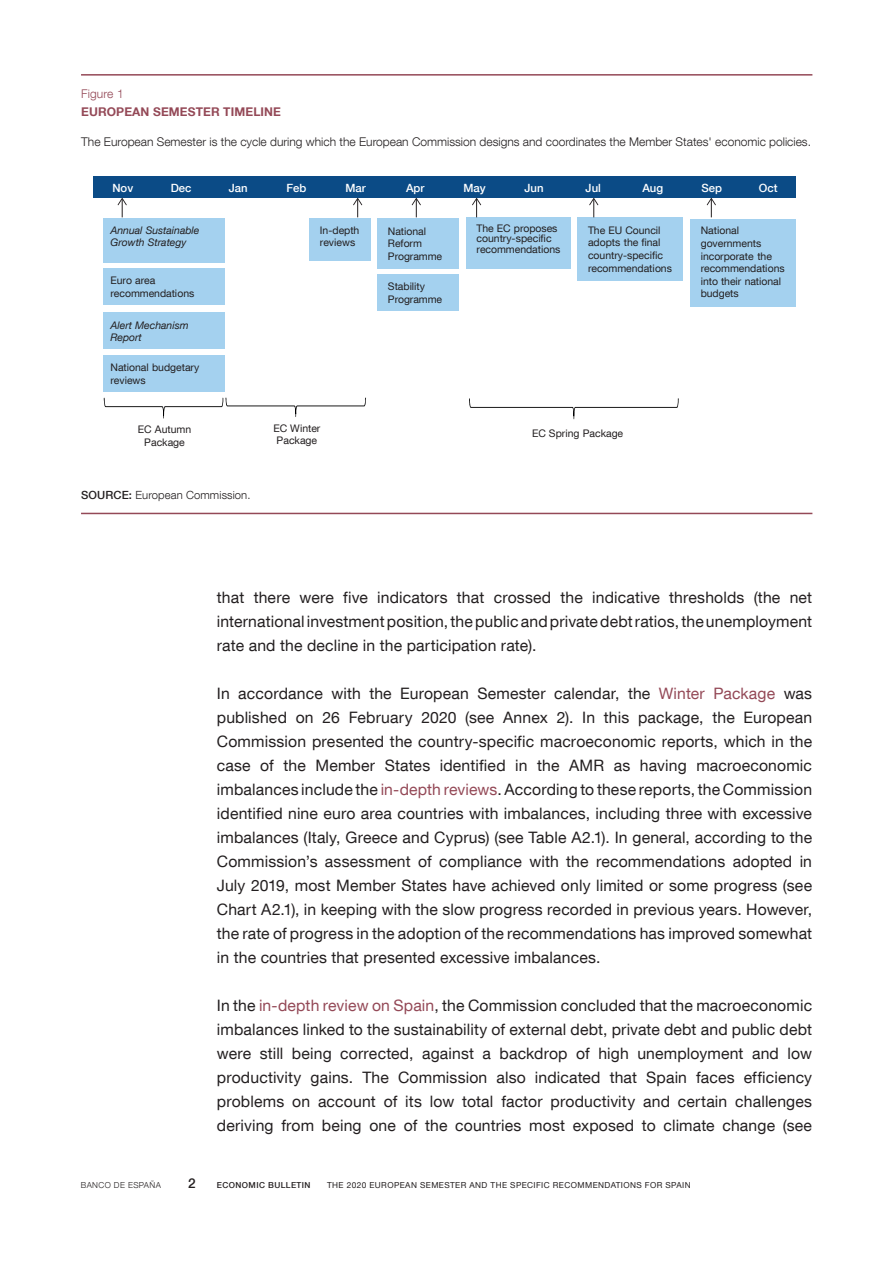
<style>
.page{position:relative;width:893px;height:1263px;background:#fff}
.page>*{position:absolute;margin:0;border:0;box-sizing:border-box;transform-origin:0 0}
.t1{font:15.75px/24px "Bd E Neue Helvetica";letter-spacing:.01em;color:#231f20;text-align:justify}
.t2{font:500 13.5px "Bd E Neue Helvetica";color:#231f20}
.t3{font:300 12px "Bd E Neue Helvetica";color:#231f20}
.t4{font:700 12px "Bd E Neue Helvetica";letter-spacing:.01em;color:#944957}
.t5{font:300 12px "Bd E Neue Helvetica";letter-spacing:.01em;color:#944957}
.t6{font:500 11.4px "Bd E Neue Helvetica";color:#fff}
.t7{font:300 11.25px "Bd E Neue Helvetica";letter-spacing:.01em;color:#231f20}
.t8{font:10.5px/12.6px "Bd E Neue Helvetica";letter-spacing:-.005em;color:#231f20}
.t9{font:italic 10.5px/12.6px "Bd E Neue Helvetica";letter-spacing:-.005em;color:#231f20}
.t10{font:8.25px "Bd E Neue Helvetica";letter-spacing:.05em;color:#231f20}
.t11{font:500 8.25px "Bd E Neue Helvetica";color:#231f20}
.t12{font:300 8.25px "Bd E Neue Helvetica";letter-spacing:.05em;color:#231f20}
.s1{font-weight:500}
.s2{color:#944957}
</style>
<div class="page">
<hr style="left:81px;top:74px;width:731px;height:2px;background:#944957">
<hr style="left:81px;top:513px;width:731px;height:1px;background:#944957">
<div style="left:93px;top:177px;width:703px;height:21px;background:#0b4b86"></div>
<svg style="left:469px;top:398px;width:210px;height:21px"></svg>
<div style="left:103px;top:218px;width:122px;height:44px;background:#a4d1ef"></div>
<div style="left:309px;top:218px;width:62px;height:43px;background:#a4d1ef"></div>
<div style="left:377px;top:218px;width:81px;height:51px;background:#a4d1ef"></div>
<div style="left:577px;top:218px;width:106px;height:63px;background:#a4d1ef"></div>
<div style="left:466px;top:218px;width:105px;height:51px;background:#a4d1ef"></div>
<div style="left:103px;top:313px;width:122px;height:36px;background:#a4d1ef"></div>
<div style="left:103px;top:268px;width:122px;height:37px;background:#a4d1ef"></div>
<div style="left:103px;top:355px;width:122px;height:37px;background:#a4d1ef"></div>
<div style="left:377px;top:274px;width:81px;height:36px;background:#a4d1ef"></div>
<svg style="left:104px;top:398px;width:262px;height:20px"></svg>
<div style="left:690px;top:219px;width:105px;height:87px;background:#a4d1ef"></div>
<svg style="left:589px;top:198px;width:9px;height:19px"></svg>
<svg style="left:707px;top:198px;width:9px;height:19px"></svg>
<svg style="left:472px;top:198px;width:9px;height:19px"></svg>
<svg style="left:412px;top:198px;width:9px;height:19px"></svg>
<svg style="left:353px;top:198px;width:9px;height:19px"></svg>
<svg style="left:118px;top:198px;width:9px;height:19px"></svg>
<p class="t5" style="left:81px;top:87px;width:44px">Figure 1</p>
<p class="t4" style="left:81px;top:104px;width:201px">EUROPEAN SEMESTER TIMELINE</p>
<p class="t3" style="left:81px;top:135px;width:731px">The European Semester is the cycle during which the European Commission designs and coordinates the Member States' economic policies.</p>
<p class="t6" style="left:112px;top:181px;width:22px">Nov</p>
<p class="t6" style="left:171px;top:181px;width:22px">Dec</p>
<p class="t6" style="left:229px;top:181px;width:20px">Jan</p>
<p class="t6" style="left:286px;top:181px;width:21px">Feb</p>
<p class="t6" style="left:345px;top:181px;width:22px">Mar</p>
<p class="t6" style="left:406px;top:181px;width:20px">Apr</p>
<p class="t6" style="left:463px;top:181px;width:24px">May</p>
<p class="t6" style="left:524px;top:181px;width:21px">Jun</p>
<p class="t6" style="left:586px;top:181px;width:17px">Jul</p>
<p class="t6" style="left:642px;top:181px;width:22px">Aug</p>
<p class="t6" style="left:701px;top:181px;width:22px">Sep</p>
<p class="t6" style="left:759px;top:181px;width:20px">Oct</p>
<p class="t8" style="left:477px;top:222px;width:85px;line-height:10.5px">The EC proposes country-specific recommendations</p>
<p class="t9" style="left:110px;top:223px;width:90px">Annual Sustainable<br>Growth Strategy</p>
<p class="t8" style="left:320px;top:223px;width:41px">In-depth reviews</p>
<p class="t8" style="left:388px;top:225px;width:56px">National<br>Reform<br>Programme</p>
<p class="t8" style="left:588px;top:223px;width:85px">The EU Council adopts the final country-specific recommendations</p>
<p class="t8" style="left:110px;top:274px;width:85px">Euro area recommendations</p>
<p class="t9" style="left:110px;top:318px;width:80px">Alert Mechanism<br>Report</p>
<p class="t8" style="left:110px;top:361px;width:90px">National budgetary reviews</p>
<p class="t8" style="left:388px;top:280px;width:56px">Stability<br>Programme</p>
<p class="t8" style="left:138px;top:423px;width:55px;text-align:center">EC Autumn<br>Package</p>
<p class="t8" style="left:273px;top:421px;width:49px;text-align:center">EC Winter<br>Package</p>
<p class="t8" style="left:532px;top:426px;width:93px">EC Spring Package</p>
<p class="t7" style="left:81px;top:488px;width:171px"><span class="s1">SOURCE:</span> European Commission.</p>
<p class="t8" style="left:701px;top:224px;width:86px">National governments incorporate the recommendations into their national budgets</p>
<p class="t1" style="left:217px;top:585px;width:597px">that there were five indicators that crossed the indicative thresholds (the net international investment position, the public and private debt ratios, the unemployment rate and the decline in the participation rate).</p>
<p class="t1" style="left:217px;top:681px;width:597px">In accordance with the European Semester calendar, the <span class="s2">Winter Package</span> was published on 26 February 2020 (see Annex 2). I n this package, the European Commission presented the country-specific macroeconomic reports, which in the case of the Member States identified in the AMR as having macroeconomic imbalances include the <span class="s2">in-depth reviews</span>. According to these reports, the Commission identified nine euro area countries with imbalances, including three with excessive imbalances (Italy, Greece and Cyprus) (see Table A2.1). I n general, according to the Commission’s assessment of compliance with the recommendations adopted in July 2019, most M ember States have achieved only limited or some progress (see Chart A2.1), in keeping with the slow progress recorded in previous years. However, the rate of progress in the adoption of the recommendations has improved somewhat in the countries that presented excessive imbalances.</p>
<p class="t1" style="left:217px;top:993px;width:597px">In the <span class="s2">in-depth review on Spain</span>, the Commission concluded that the macroeconomic imbalances linked to the sustainability of external debt, private debt and public debt were still being corrected, against a backdrop of high unemployment and low productivity gains. The Commission also indicated that Spain faces efficiency problems on account of its low total factor productivity and certain challenges deriving from being one of the countries most exposed to climate change (see</p>
<p class="t12" style="left:81px;top:1180px;width:82px">BANCO DE ESPAÑA</p>
<p class="t2" style="left:188px;top:1175px;width:9px">2</p>
<p class="t11" style="left:217px;top:1180px;width:7px">economic</p>
<p class="t11" style="left:268px;top:1180px;width:29px">bu lletin</p>
<p class="t10" style="left:327px;top:1180px;width:118px">The 2020 European Semeste</p>
<p class="t10" style="left:461px;top:1180px;width:37px">r and the</p>
<p class="t10" style="left:510px;top:1180px;width:56px">specific reco</p>
<p class="t10" style="left:577px;top:1180px;width:115px">mmendations for Spain</p>
</div>
